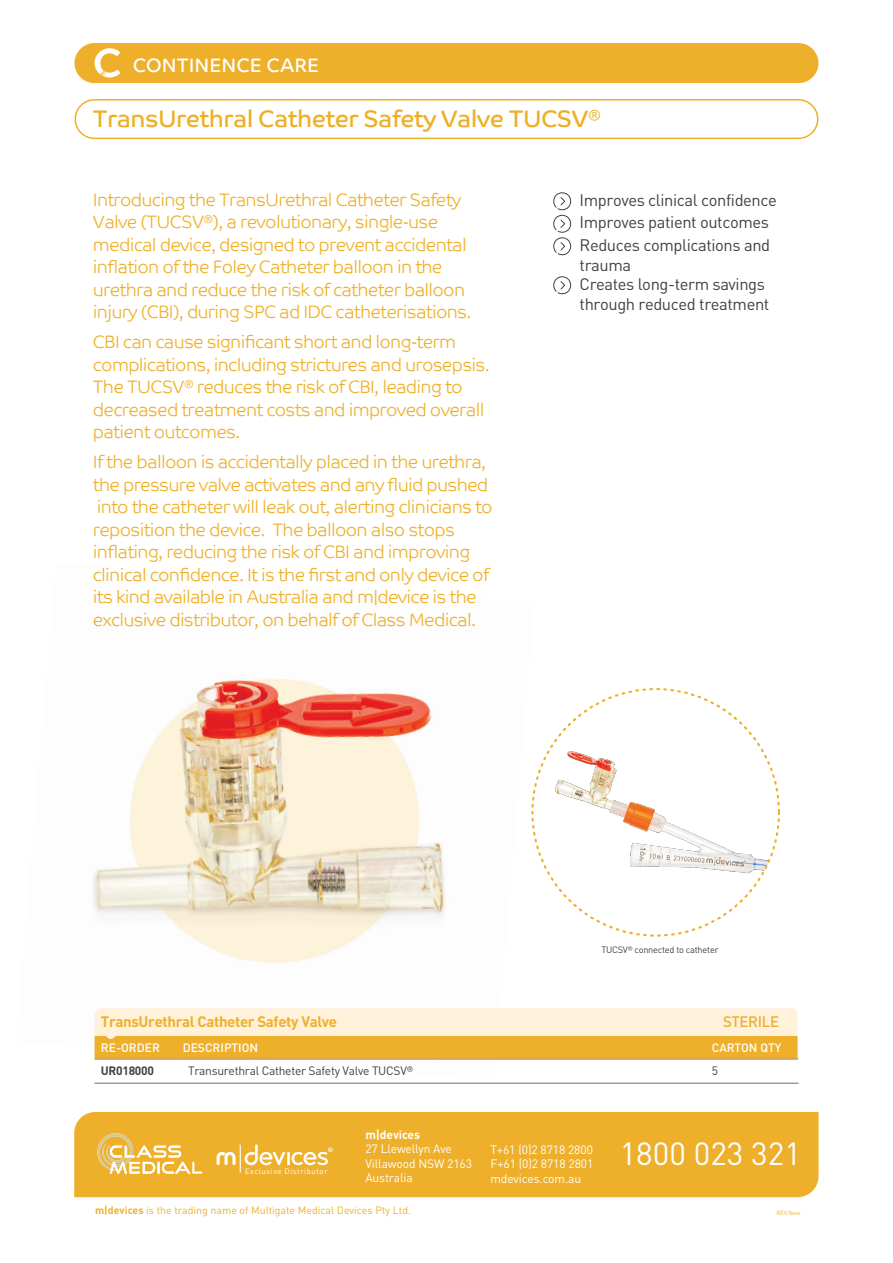
<style>
.page{position:relative;width:893px;height:1263px;background:#fff}
.page>*{position:absolute;margin:0;border:0;box-sizing:border-box;transform-origin:0 0}
.t1{font:31.65px "DIN Pro";color:#fdfefe}
.t2{font:24px "Co Text";letter-spacing:-.025em;color:#edb025}
.t3{font:19.5px "Co Text";color:#fff}
.t4{font:300 18px/22.5px "Co Text";letter-spacing:-.04em;color:#eeb028}
.t5{font:16.5px/22.5px "DIN Pro";letter-spacing:-.025em;color:#414042}
.t6{font:700 15px "DIN Pro";letter-spacing:-.025em;color:#eeb02b}
.t7{font:500 15px "DIN Pro";letter-spacing:-.025em;color:#eeb02b}
.t8{font:12px/14.5px "DIN Pro";letter-spacing:-.01em;color:#fffefe}
.t9{font:12px "DIN Pro";letter-spacing:-.025em;color:#414042}
.t10{font:500 12px "DIN Pro";color:#fff}
.t11{font:700 12px "DIN Pro";letter-spacing:-.01em;color:#fffefe}
.t12{font:700 12px "DIN Pro";letter-spacing:-.025em;color:#414042}
.t13{font:10.5px "DIN Pro";color:#eeb02b}
.t14{font:9.15px "DIN Pro";letter-spacing:-.025em;color:#414142}
.t15{font:7.8px "DIN Pro";letter-spacing:.075em;color:#fff}
.t16{font:6px "DIN Pro";color:#eeb02b}
.s1{font-family:"DIN Pro"}
.s2{font-family:"DIN Pro";font-weight:400}
.s3{font-weight:700}
</style>
<div class="page">
<img style="left:93px;top:678px;width:352px;height:382px">
<img style="left:534px;top:725px;width:245px;height:190px">
<svg style="left:95px;top:1008px;width:703px;height:51px;background:#f6d38c"></svg>
<hr style="left:95px;top:1059px;width:87px;height:1px;background:#939598">
<hr style="left:182px;top:1059px;width:253px;height:1px;background:#939598">
<hr style="left:435px;top:1059px;width:81px;height:1px;background:#939598">
<hr style="left:516px;top:1059px;width:96px;height:1px;background:#939598">
<hr style="left:612px;top:1059px;width:100px;height:1px;background:#939598">
<hr style="left:712px;top:1059px;width:86px;height:1px;background:#939598">
<hr style="left:95px;top:1083px;width:87px;height:1px;background:#939598">
<hr style="left:182px;top:1083px;width:253px;height:1px;background:#939598">
<hr style="left:435px;top:1083px;width:81px;height:1px;background:#939598">
<hr style="left:516px;top:1083px;width:96px;height:1px;background:#939598">
<hr style="left:612px;top:1083px;width:100px;height:1px;background:#939598">
<hr style="left:712px;top:1083px;width:86px;height:1px;background:#939598">
<div style="left:75px;top:44px;width:743px;height:38px;background:#eeb02b;border-radius:19px"></div>
<div style="left:74px;top:43px;width:744px;height:40px;border:2px solid #eeb02b;border-radius:19px"></div>
<div style="left:74px;top:99px;width:744px;height:40px;border:2px solid #eeb02b;border-radius:19px"></div>
<div style="left:74px;top:1112px;width:745px;height:85px;background:#eeb02b"></div>
<svg style="left:94px;top:48px;width:26px;height:30px"></svg>
<svg style="left:96px;top:1133px;width:106px;height:41px;background:#efc260"></svg>
<svg style="left:217px;top:1144px;width:116px;height:28px;background:#f1c058"></svg>
<svg style="left:553px;top:192px;width:19px;height:64px"></svg>
<svg style="left:553px;top:276px;width:19px;height:19px"></svg>
<p class="t3" style="left:133px;top:54px;width:188px">CONTINENCE CARE</p>
<h2 class="t2" style="left:93px;top:105px;width:510px">TransUrethral Catheter Safety Valve TUCSV<span class="s1">®</span></h2>
<p class="t4" style="left:93px;top:188px;width:380px">Introducing the TransUrethral Catheter Safety Valve (TUCSV<span class="s2">®</span>), a revolutionary, single-use medical device, designed to prevent accidental inflation of the Foley Catheter balloon in the urethra and reduce the risk of catheter balloon injury (CBI), during SPC ad IDC catheterisations.</p>
<p class="t4" style="left:93px;top:331px;width:398px">CBI can cause significant short and long-term complications, including strictures and urosepsis.<br>The TUCSV<span class="s2">®</span> reduces the risk of CBI, leading to decreased treatment costs and improved overall patient outcomes.</p>
<p class="t4" style="left:93px;top:451px;width:401px">If the balloon is accidentally placed in the urethra, the pressure valve activates and any fluid pushed into the catheter will leak out, alerting clinicians to reposition the device. The balloon also stops inflating, reducing the risk of CBI and improving clinical confidence. It is the first and only device of its kind available in Australia and m|device is the exclusive distributor, on behalf of Class Medical.</p>
<p class="t5" style="left:580px;top:187px;width:199px">Improves clinical confidence<br>Improves patient outcomes<br>Reduces complications and</p>
<p class="t5" style="left:580px;top:254px;width:191px;line-height:19.5px">trauma<br>Creates long-term savings through reduced treatment</p>
<p class="t14" style="left:601px;top:943px;width:119px">TUCSV® connected to catheter</p>
<p class="t6" style="left:101px;top:1010px;width:238px">TransUrethral Catheter Safety Valve</p>
<p class="t7" style="left:723px;top:1010px;width:57px">STERILE</p>
<p class="t10" style="left:101px;top:1038px;width:61px">RE-ORDER</p>
<p class="t10" style="left:183px;top:1038px;width:77px">DESCRIPTION</p>
<p class="t10" style="left:712px;top:1038px;width:71px">CARTON QTY</p>
<p class="t12" style="left:101px;top:1061px;width:55px">UR018000</p>
<p class="t9" style="left:188px;top:1061px;width:227px">Transurethral Catheter Safety Valve TUCSV®</p>
<p class="t9" style="left:712px;top:1061px;width:8px">5</p>
<p class="t11" style="left:365px;top:1125px;width:56px">m|devices</p>
<p class="t8" style="left:365px;top:1141px;width:108px">27 Llewellyn Ave<br>Villawood NSW 2163<br>Australia</p>
<p class="t8" style="left:490px;top:1141px;width:104px;text-align:justify">T+61 (0)2 8718 2800<br>F+61 (0)2 8718 2801 mdevices.com.au</p>
<h1 class="t1" style="left:620px;top:1129px;width:183px">1800 023 321</h1>
<p class="t16" style="left:777px;top:1208px;width:25px">REV.New</p>
<p class="t15" style="left:245px;top:1165px;width:84px">Exclusive Distributor</p>
<p class="t13" style="left:95px;top:1203px;width:317px"><span class="s3">m|devices</span> is the trading name of Multigate Medical Devices Pty Ltd.</p>
</div>
